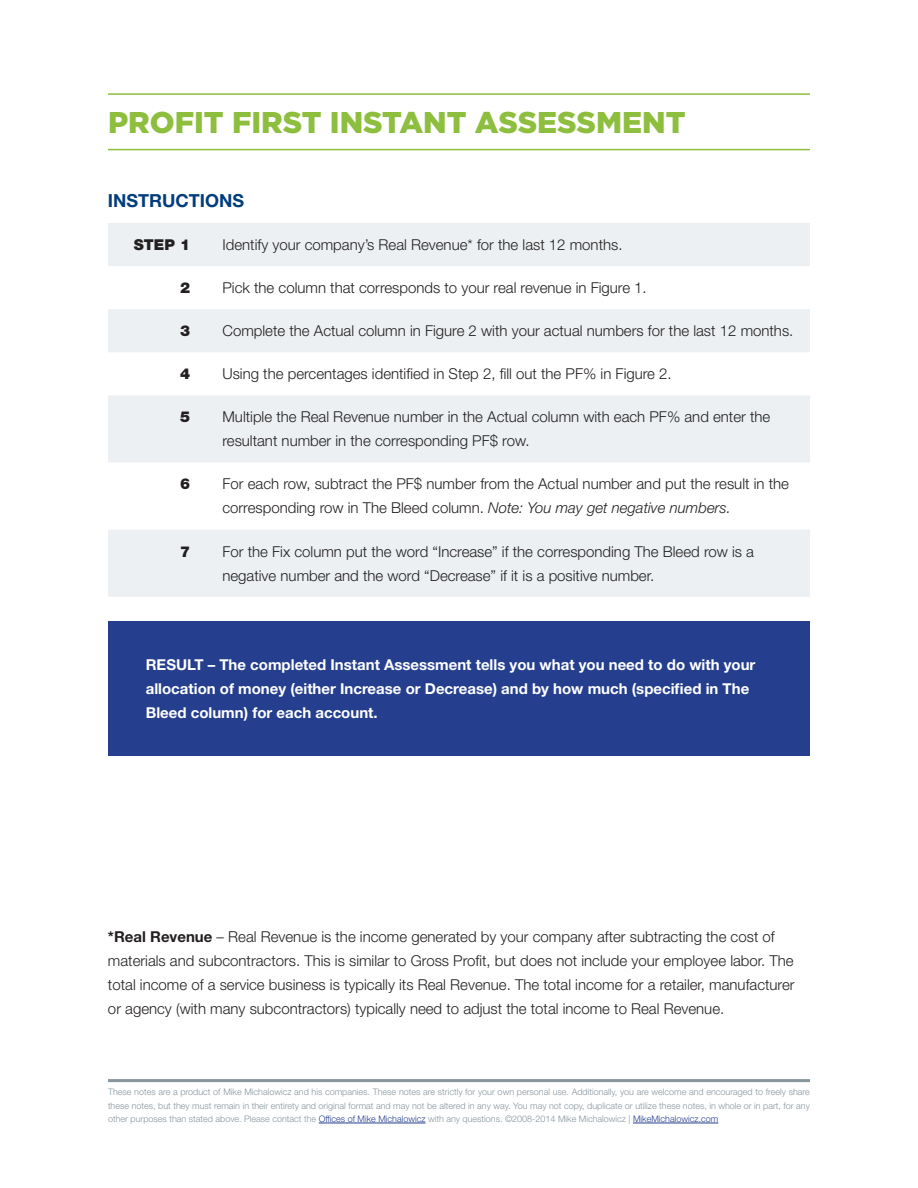
<style>
.page{position:relative;width:918px;height:1188px;background:#fff}
.page>*{position:absolute;margin:0;border:0;box-sizing:border-box;transform-origin:0 0}
.leadin{font:900 30px "Gotham HTF";color:#8dbe3e}
.subhead{font:700 18px "Helvetica Neue LT Std";color:#013d7d}
.copy{font:300 15px/24px "Helvetica Neue LT Std";color:#231f20}
.t1{font:700 15px/24px "Helvetica Neue LT Std";color:#fff}
.copy-2{font:900 15px "Helvetica Neue LT Std";color:#231f20}
.copy-3{font:300 9px/13.5px "Helvetica Neue LT Std";color:#87959e;text-align:justify}
.s1{font-style:italic}
.s2{font-weight:700}
.s3{color:#253f8e}
</style>
<div class="page">
<hr style="left:108px;top:1079px;width:702px;height:3px;background:#87959e">
<hr style="left:319px;top:1123px;width:107px;height:1px;background:#253f8e">
<hr style="left:633px;top:1123px;width:85px;height:1px;background:#253f8e">
<svg style="left:108px;top:223px;width:702px;height:374px;fill:#ecf0f2"></svg>
<div style="left:108px;top:621px;width:702px;height:135px;background:#253f8e"></div>
<hr style="left:108px;top:93px;width:702px;height:2px;background:#8dbe3e">
<hr style="left:108px;top:149px;width:702px;height:1px;background:#8dbe3e">
<p class="leadin" style="left:108px;top:105px;width:579px">PROFIT FIRST INSTANT ASSESSMENT</p>
<p class="subhead" style="left:108px;top:190px;width:138px">INSTRUCTIONS</p>
<p class="copy-2" style="left:134px;top:236px;width:58px">STEP 1</p>
<p class="copy" style="left:222px;top:232px;width:402px">Identify your company’s Real Revenue* for the last 12 months.</p>
<p class="copy-2" style="left:180px;top:279px;width:12px">2</p>
<p class="copy" style="left:222px;top:275px;width:426px">Pick the column that corresponds to your real revenue in Figure 1.</p>
<p class="copy-2" style="left:180px;top:322px;width:12px">3</p>
<p class="copy" style="left:222px;top:318px;width:572px">Complete the Actual column in Figure 2 with your actual numbers for the last 12 months.</p>
<p class="copy-2" style="left:180px;top:365px;width:12px">4</p>
<p class="copy" style="left:222px;top:362px;width:451px">Using the percentages identified in Step 2, fill out the PF% in Figure 2.</p>
<p class="copy-2" style="left:180px;top:408px;width:12px">5</p>
<p class="copy" style="left:222px;top:405px;width:549px">Multiple the Real Revenue number in the Actual column with each PF% and enter the resultant number in the corresponding PF$ row.</p>
<p class="copy-2" style="left:180px;top:475px;width:12px">6</p>
<p class="copy" style="left:222px;top:472px;width:568px">For each row, subtract the PF$ number from the Actual number and put the result in the corresponding row in The Bleed column. <span class="s1">Note: You may get negative numbers.</span></p>
<p class="copy-2" style="left:180px;top:542px;width:12px">7</p>
<p class="copy" style="left:222px;top:539px;width:533px">For the Fix column put the word “Increase” if the corresponding The Bleed row is a negative number and the word “Decrease” if it is a positive number.</p>
<p class="t1" style="left:146px;top:652px;width:611px">RESULT – The completed Instant Assessment tells you what you need to do with your allocation of money (either Increase or Decrease) and by how much (specified in The<br>Bleed column) for each account.</p>
<p class="copy" style="left:108px;top:924px;width:688px"><span class="s2">*Real Revenue</span> – Real Revenue is the income generated by your company after subtracting the cost of materials and subcontractors. This is similar to Gross Profit, but does not include your employee labor. The total income of a service business is typically its Real Revenue. The total income for a retailer, manufacturer or agency (with many subcontractors) typically need to adjust the total income to Real Revenue.</p>
<p class="copy-3" style="left:108px;top:1085px;width:703px">These notes are a product of Mike Michalowicz and his companies. These notes are strictly for your own personal use. Additionally, you are welcome and encouraged to freely share these notes, but they must remain in their entirety and original format and may not be altered in any way. You may not copy, duplicate or utilize these notes, in whole or in part, for any other purposes than stated above. Please contact the <span class="s3">Offices of Mike Michalowicz</span> with any questions. ©2008-2014 Mike Michalowicz | <span class="s3">MikeMichalowicz.com</span></p>
</div>
